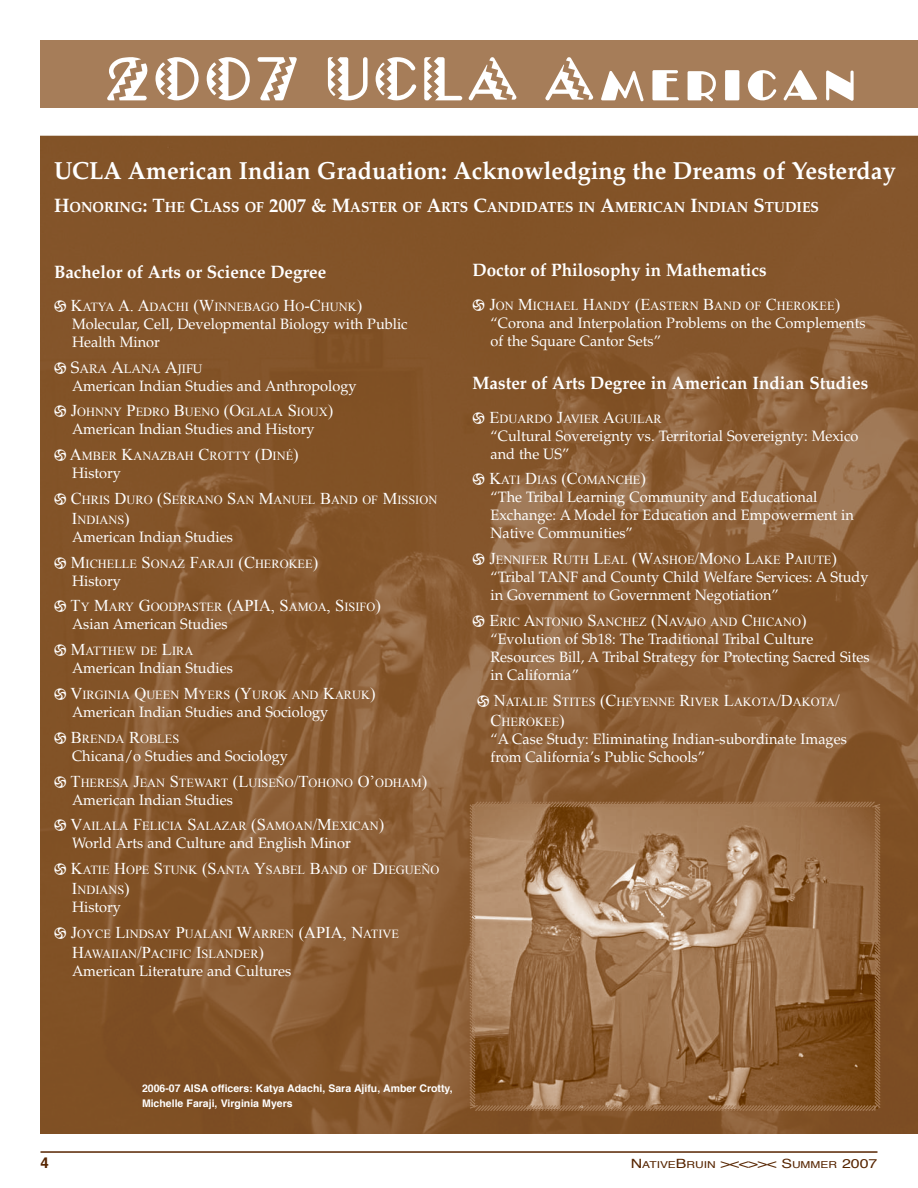
<style>
.page{position:relative;width:918px;height:1188px;background:#fff}
.page>*{position:absolute;margin:0;border:0;box-sizing:border-box;transform-origin:0 0}
.t1{font:54px "Dakota";letter-spacing:.1em;color:#fff}
.t2{font:700 24.75px "Palatino";color:#fff;scale:.95 1}
.t3{font:700 18px "Palatino";color:#fff;scale:.95 1}
.t4{font:15px/18px "Palatino";color:#fff}
.t5{font:700 15px "Helvetica";color:#572500}
.t6{font:700 14.7px "Palatino";color:#fff;scale:.95 1}
.t7{font:12.3px/19.8px "Times New Roman";color:#fff}
.t8{font:12.3px "Palatino";color:#fff}
.t9{font:700 10.5px/15px "Helvetica";color:#fff}
.t10{font:9.6px "Helvetica";color:#572500;scale:1.25 1}
.s1{font-size:19.5px}
.s2{font-family:"American Indian";font-size:16.5px}
.s3{font-size:16.5px}
.s4{font-size:12.75px}
</style>
<div class="page">
<hr style="left:40px;top:1151px;width:838px;height:2px;background:#572500">
<img style="left:41px;top:135px;width:877px;height:999px">
<div style="left:40px;top:40px;width:878px;height:68px;background:#a67d59"></div>
<svg style="left:468px;top:800px;width:414px;height:312px;background:#9b714a"></svg>
<h1 class="t1" style="left:105px;top:49px;width:750px">2007 UCLA American</h1>
<h2 class="t2" style="left:54px;top:156px;width:888px">UCLA American Indian Graduation: Acknowledging the Dreams of Yesterday</h2>
<p class="t6" style="left:54px;top:198px;width:807px"><span class="s1">H</span>ONORING<span class="s1">: T</span>HE <span class="s1">C</span>LASS OF <span class="s1">2007 &amp; M</span>ASTER OF <span class="s1">A</span>RTS <span class="s1">C</span>ANDIDATES IN <span class="s1">A</span>MERICAN <span class="s1">I</span>NDIAN <span class="s1">S</span>TUDIES</p>
<p class="t3" style="left:54px;top:261px;width:288px">Bachelor of Arts or Science Degree</p>
<p class="t7" style="left:54px;top:297px;width:310px"><span class="s2">¡</span> <span class="s3">K</span>ATYA <span class="s3">A. A</span>DACHI <span class="s3">(W</span>INNEBAGO <span class="s3">H</span>O<span class="s3">-C</span>HUNK<span class="s3">)</span></p>
<p class="t4" style="left:72px;top:315px;width:337px">Molecular, Cell, Developmental Biology with Public<br>Health Minor</p>
<p class="t8" style="left:54px;top:361px;width:150px"><span class="s2">¡</span> <span class="s3">S</span>ARA <span class="s3">A</span>LANA <span class="s3">A</span>JIFU</p>
<p class="t4" style="left:72px;top:377px;width:286px">American Indian Studies and Anthropology</p>
<p class="t7" style="left:54px;top:402px;width:281px"><span class="s2">¡</span> <span class="s3">J</span>OHNNY <span class="s3">P</span>EDRO <span class="s3">B</span>UENO <span class="s3">(O</span>GLALA <span class="s3">S</span>IOUX<span class="s3">)</span></p>
<p class="t4" style="left:72px;top:421px;width:244px">American Indian Studies and History</p>
<p class="t7" style="left:54px;top:446px;width:246px"><span class="s2">¡</span> <span class="s3">A</span>MBER <span class="s3">K</span>ANAZBAH <span class="s3">C</span>ROTTY <span class="s3">(D</span>INÉ<span class="s3">)</span></p>
<p class="t4" style="left:72px;top:464px;width:51px">History</p>
<p class="t7" style="left:72px;top:490px;width:367px;text-indent:-18px"><span class="s2">¡</span> <span class="s3">C</span>HRIS <span class="s3">D</span>URO <span class="s3">(S</span>ERRANO <span class="s3">S</span>AN <span class="s3">M</span>ANUEL <span class="s3">B</span>AND OF <span class="s3">M</span>ISSION<br><span class="s3">I</span>NDIANS<span class="s3">)</span></p>
<p class="t4" style="left:72px;top:528px;width:162px">American Indian Studies</p>
<p class="t7" style="left:54px;top:553px;width:266px"><span class="s2">¡</span> <span class="s3">M</span>ICHELLE <span class="s3">S</span>ONAZ <span class="s3">F</span>ARAJI <span class="s3">(C</span>HEROKEE<span class="s3">)</span></p>
<p class="t4" style="left:72px;top:572px;width:51px">History</p>
<p class="t7" style="left:54px;top:597px;width:328px"><span class="s2">¡</span> <span class="s3">T</span>Y <span class="s3">M</span>ARY <span class="s3">G</span>OODPASTER <span class="s3">(APIA, S</span>AMOA<span class="s3">, S</span>ISIFO<span class="s3">)</span></p>
<p class="t4" style="left:72px;top:616px;width:157px">Asian American Studies</p>
<p class="t7" style="left:54px;top:641px;width:141px"><span class="s2">¡</span> <span class="s3">M</span>ATTHEW DE <span class="s3">L</span>IRA</p>
<p class="t4" style="left:72px;top:659px;width:162px">American Indian Studies</p>
<p class="t7" style="left:54px;top:685px;width:323px"><span class="s2">¡</span> <span class="s3">V</span>IRGINIA <span class="s3">Q</span>UEEN <span class="s3">M</span>YERS <span class="s3">(Y</span>UROK AND <span class="s3">K</span>ARUK<span class="s3">)</span></p>
<p class="t4" style="left:72px;top:703px;width:258px">American Indian Studies and Sociology</p>
<p class="t7" style="left:54px;top:729px;width:125px"><span class="s2">¡</span> <span class="s3">B</span>RENDA <span class="s3">R</span>OBLES</p>
<p class="t4" style="left:72px;top:747px;width:217px">Chicana/o Studies and Sociology</p>
<p class="t7" style="left:54px;top:772px;width:375px"><span class="s2">¡</span> <span class="s3">T</span>HERESA <span class="s3">J</span>EAN <span class="s3">S</span>TEWART <span class="s3">(L</span>UISEÑO<span class="s3">/T</span>OHONO <span class="s3">O’</span>ODHAM<span class="s3">)</span></p>
<p class="t4" style="left:72px;top:791px;width:162px">American Indian Studies</p>
<p class="t7" style="left:54px;top:816px;width:332px"><span class="s2">¡</span> <span class="s3">V</span>AILALA <span class="s3">F</span>ELICIA <span class="s3">S</span>ALAZAR <span class="s3">(S</span>AMOAN<span class="s3">/M</span>EXICAN<span class="s3">)</span></p>
<p class="t4" style="left:72px;top:835px;width:280px">World Arts and Culture and English Minor</p>
<p class="t7" style="left:72px;top:860px;width:369px;text-indent:-18px"><span class="s2">¡</span> <span class="s3">K</span>ATIE <span class="s3">H</span>OPE <span class="s3">S</span>TUNK <span class="s3">(S</span>ANTA <span class="s3">Y</span>SABEL <span class="s3">B</span>AND OF <span class="s3">D</span>IEGUEÑO<br><span class="s3">I</span>NDIANS<span class="s3">)</span></p>
<p class="t4" style="left:72px;top:898px;width:51px">History</p>
<p class="t7" style="left:72px;top:924px;width:328px;text-indent:-18px"><span class="s2">¡</span> <span class="s3">J</span>OYCE <span class="s3">L</span>INDSAY <span class="s3">P</span>UALANI <span class="s3">W</span>ARREN <span class="s3">(APIA , N</span>ATIVE<br><span class="s3">H</span>AWAIIAN<span class="s3">/P</span>ACIFIC <span class="s3">I</span>SLANDER<span class="s3">)</span></p>
<p class="t4" style="left:72px;top:962px;width:221px">American Literature and Cultures</p>
<p class="t3" style="left:472px;top:260px;width:311px">Doctor of Philosophy in Mathematics</p>
<p class="t7" style="left:472px;top:296px;width:369px"><span class="s2">¡</span> <span class="s3">J</span>ON <span class="s3">M</span>ICHAEL <span class="s3">H</span>ANDY <span class="s3">(E</span>ASTERN <span class="s3">B</span>AND OF <span class="s3">C</span>HEROKEE<span class="s3">)</span></p>
<p class="t4" style="left:490px;top:314px;width:377px">“Corona and Interpolation Problems on the Complements of the Square Cantor Sets”</p>
<p class="t3" style="left:472px;top:373px;width:418px">Master of Arts Degree in American Indian Studies</p>
<p class="t7" style="left:472px;top:408px;width:191px"><span class="s2">¡</span> <span class="s3">E</span>DUARDO <span class="s3">J</span>AVIER <span class="s3">A</span>GUILAR</p>
<p class="t4" style="left:490px;top:427px;width:370px">“Cultural Sovereignty vs. Territorial Sovereignty: Mexico and the US”</p>
<p class="t7" style="left:472px;top:470px;width:175px"><span class="s2">¡</span> <span class="s3">K</span>ATI <span class="s3">D</span>IAS <span class="s3">(C</span>OMANCHE<span class="s3">)</span></p>
<p class="t4" style="left:490px;top:489px;width:365px">“The Tribal Learning Community and Educational<br>Exchange: A Model for Education and Empowerment in<br>Native Communities”</p>
<p class="t7" style="left:472px;top:550px;width:366px"><span class="s2">¡</span> <span class="s3">J</span>ENNIFER <span class="s3">R</span>UTH <span class="s3">L</span>EAL <span class="s3">(W</span>ASHOE<span class="s3">/M</span>ONO <span class="s3">L</span>AKE <span class="s3">P</span>AIUTE<span class="s3">)</span></p>
<p class="t4" style="left:490px;top:568px;width:380px">“Tribal TANF and County Child Welfare Services: A Study in Government to Government Negotiation”</p>
<p class="t7" style="left:472px;top:612px;width:336px"><span class="s2">¡</span> <span class="s3">E</span>RIC <span class="s3">A</span>NTONIO <span class="s3">S</span>ANCHEZ <span class="s3">(N</span>AVAJO AND <span class="s3">C</span>HICANO<span class="s3">)</span></p>
<p class="t4" style="left:490px;top:630px;width:381px">“Evolution of Sb18: The Traditional Tribal Culture<br>Resources Bill, A Tribal Strategy for Protecting Sacred Sites in California”</p>
<p class="t7" style="left:490px;top:692px;width:351px;text-indent:-13px"><span class="s2">¡</span> <span class="s3">N</span>ATALIE <span class="s3">S</span>TITES <span class="s3">(C</span>HEYENNE <span class="s3">R</span>IVER <span class="s3">L</span>AKOTA<span class="s3">/D</span>AKOTA<span class="s3">/<br>C</span>HEROKEE<span class="s3">)</span></p>
<p class="t4" style="left:490px;top:730px;width:358px">“A Case Study: Eliminating Indian-subordinate Images from California’s Public Schools”</p>
<p class="t9" style="left:142px;top:1080px;width:312px">2006-07 AISA officers: Katya Adachi, Sara Ajifu, Amber Crotty,<br>Michelle Faraji, Virginia Myers</p>
<p class="t5" style="left:40px;top:1149px;width:10px">4</p>
<p class="t10" style="left:631px;top:1156px;width:199px"><span class="s4">N</span>ATIVE<span class="s4">B</span>RUIN <span class="s4">&gt;&lt;&lt;&gt;&gt;&lt; S</span>UMMER <span class="s4">2007</span></p>
</div>
